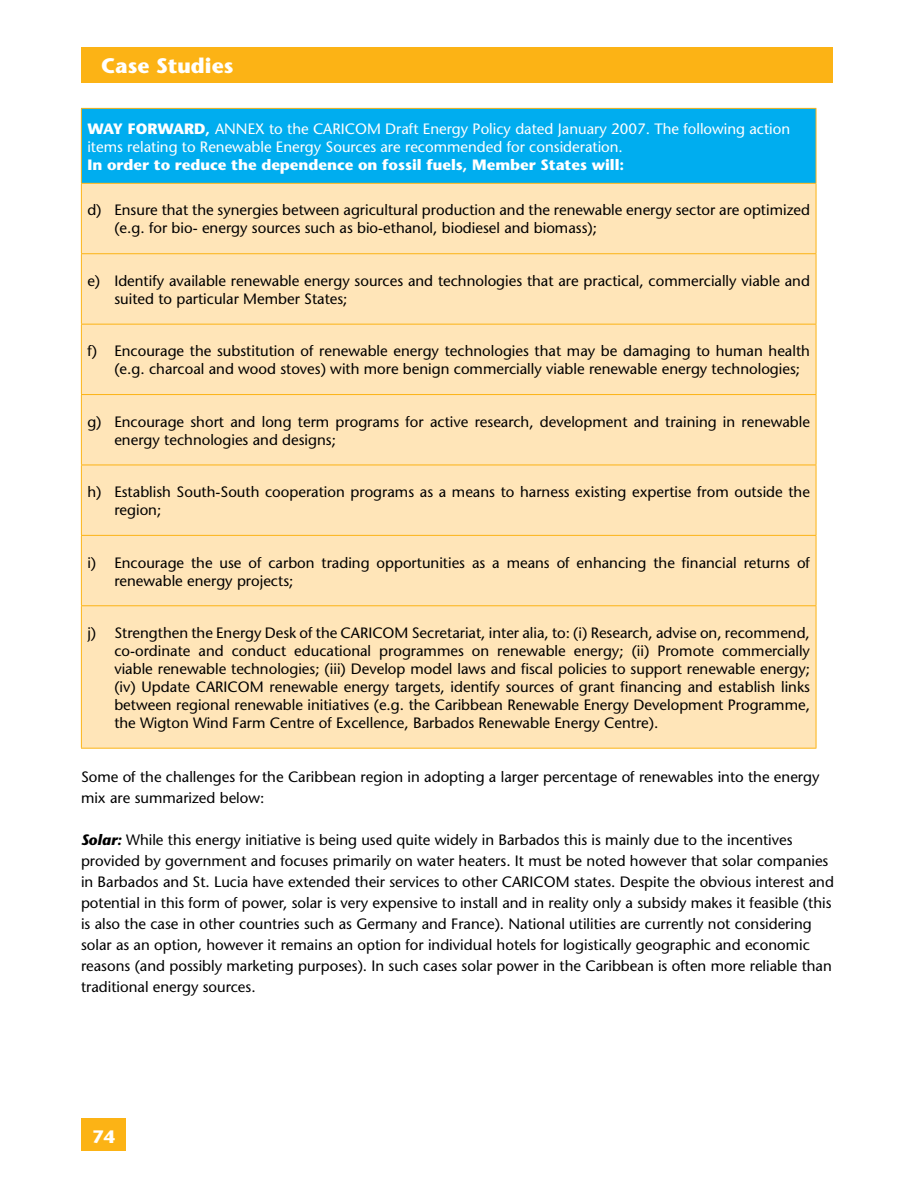
<style>
.page{position:relative;width:918px;height:1188px;background:#fff}
.page>*{position:absolute;margin:0;border:0;box-sizing:border-box;transform-origin:0 0}
.t1{font:700 21px "Stone Sans";color:#fff}
.t2{font:700 18px "Stone Sans";color:#fff}
.t3{font:15px/18px "Stone Sans";color:#000}
.t4{font:15px/18px "Stone Sans";color:#fff}
.t5{font:700 15px "Stone Sans";color:#fff}
.s1{font-weight:700}
.s2{font-weight:700;font-style:italic}
</style>
<div class="page">
<div style="left:81px;top:1119px;width:44px;height:32px;background:#fcb315"></div>
<div style="left:81px;top:47px;width:752px;height:35px;background:#fcb315"></div>
<div style="left:81px;top:108px;width:735px;height:75px;background:#00adef"></div>
<div style="left:82px;top:184px;width:734px;height:564px;background:#ffe5b8"></div>
<hr style="left:81px;top:108px;width:735px;height:1px;background:#fcb315">
<hr style="left:81px;top:109px;width:1px;height:74px;background:#fcb315">
<hr style="left:816px;top:109px;width:1px;height:74px;background:#fcb315">
<hr style="left:81px;top:183px;width:735px;height:1px;background:#fcb315">
<hr style="left:81px;top:184px;width:1px;height:69px;background:#fcb315">
<hr style="left:816px;top:184px;width:1px;height:69px;background:#fcb315">
<hr style="left:81px;top:253px;width:735px;height:1px;background:#fcb315">
<hr style="left:81px;top:254px;width:1px;height:70px;background:#fcb315">
<hr style="left:816px;top:254px;width:1px;height:70px;background:#fcb315">
<hr style="left:81px;top:324px;width:735px;height:1px;background:#fcb315">
<hr style="left:81px;top:325px;width:1px;height:69px;background:#fcb315">
<hr style="left:816px;top:325px;width:1px;height:69px;background:#fcb315">
<hr style="left:81px;top:394px;width:735px;height:1px;background:#fcb315">
<hr style="left:81px;top:395px;width:1px;height:70px;background:#fcb315">
<hr style="left:816px;top:395px;width:1px;height:70px;background:#fcb315">
<hr style="left:81px;top:465px;width:735px;height:1px;background:#fcb315">
<hr style="left:81px;top:465px;width:1px;height:70px;background:#fcb315">
<hr style="left:816px;top:465px;width:1px;height:70px;background:#fcb315">
<hr style="left:81px;top:535px;width:735px;height:1px;background:#fcb315">
<hr style="left:81px;top:536px;width:1px;height:69px;background:#fcb315">
<hr style="left:816px;top:536px;width:1px;height:69px;background:#fcb315">
<hr style="left:81px;top:605px;width:735px;height:1px;background:#fcb315">
<hr style="left:81px;top:606px;width:1px;height:142px;background:#fcb315">
<hr style="left:816px;top:606px;width:1px;height:142px;background:#fcb315">
<hr style="left:81px;top:748px;width:735px;height:1px;background:#fcb315">
<h1 class="t1" style="left:101px;top:53px;width:134px">Case Studies</h1>
<p class="t4" style="left:87px;top:119px;width:704px"><span class="s1">WAY FORWARD,</span> ANNEX to the CARICOM Draft Energy Policy dated January 2007. The following action items relating to Renewable Energy Sources are recommended for consideration.</p>
<p class="t5" style="left:87px;top:155px;width:538px">In order to reduce the dependence on fossil fuels, Member States will:</p>
<p class="t3" style="left:114px;top:201px;width:697px;text-indent:-27px">d) Ensure that the synergies between agricultural production and the renewable energy sector are optimized (e.g. for bio- energy sources such as bio-ethanol, biodiesel and biomass);</p>
<p class="t3" style="left:114px;top:272px;width:697px;text-indent:-27px">e) Identify available renewable energy sources and technologies that are practical, commercially viable and suited to particular Member States;</p>
<p class="t3" style="left:114px;top:342px;width:697px;text-indent:-27px">f) Encourage the substitution of renewable energy technologies that may be damaging to human health (e.g. charcoal and wood stoves) with more benign commercially viable renewable energy technologies;</p>
<p class="t3" style="left:114px;top:412px;width:697px;text-indent:-27px">g) Encourage short and long term programs for active research, development and training in renewable energy technologies and designs;</p>
<p class="t3" style="left:114px;top:483px;width:697px;text-indent:-27px">h) Establish South-South cooperation programs as a means to harness existing expertise from outside the region;</p>
<p class="t3" style="left:114px;top:553px;width:697px;text-indent:-27px">i) Encourage the use of carbon trading opportunities as a means of enhancing the financial returns of renewable energy projects;</p>
<p class="t3" style="left:114px;top:624px;width:697px;text-align:justify;text-indent:-27px">j) Strengthen the Energy Desk of the CARICOM Secretariat, inter alia, to: (i) Research, advise on, recommend, co-ordinate and conduct educational programmes on renewable energy; (ii) Promote commercially viable renewable technologies; (iii) Develop model laws and fiscal policies to support renewable energy; (iv) Update CARICOM renewable energy targets, identify sources of grant financing and establish links between regional renewable initiatives (e.g. the Caribbean Renewable Energy Development Programme, the Wigton Wind Farm Centre of Excellence, Barbados Renewable Energy Centre).</p>
<p class="t3" style="left:81px;top:766px;width:740px;line-height:21px">Some of the challenges for the Caribbean region in adopting a larger percentage of renewables into the energy mix are summarized below:</p>
<p class="t3" style="left:81px;top:829px;width:754px;line-height:21px"><span class="s2">Solar:</span> While this energy initiative is being used quite widely in Barbados this is mainly due to the incentives provided by government and focuses primarily on water heaters. It must be noted however that solar companies in Barbados and St. Lucia have extended their services to other CARICOM states. Despite the obvious interest and potential in this form of power, solar is very expensive to install and in reality only a subsidy makes it feasible (this is also the case in other countries such as Germany and France). National utilities are currently not considering solar as an option, however it remains an option for individual hotels for logistically geographic and economic reasons (and possibly marketing purposes). In such cases solar power in the Caribbean is often more reliable than traditional energy sources.</p>
<p class="t2" style="left:93px;top:1125px;width:24px">74</p>
</div>
